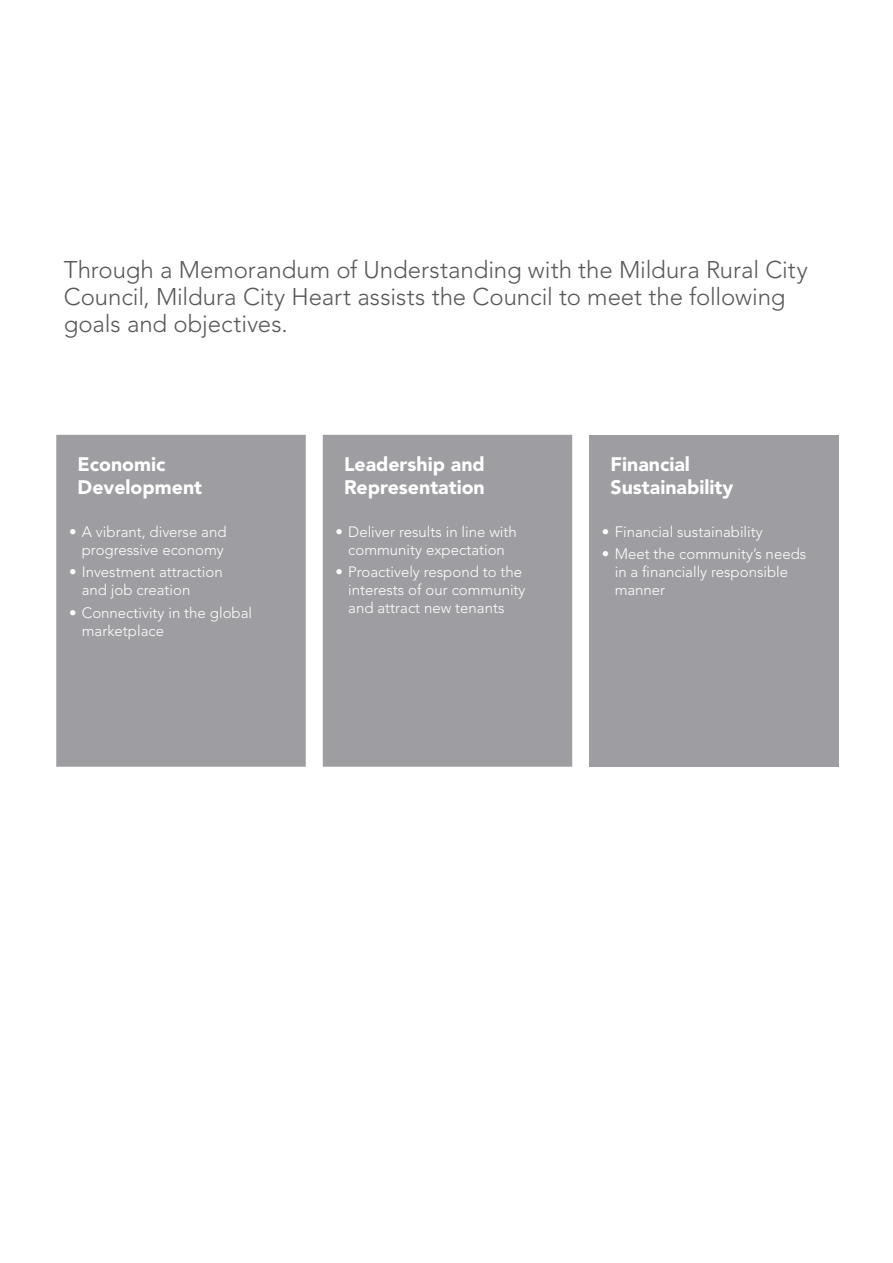
<style>
.page{position:relative;width:893px;height:1263px;background:#fff}
.page>*{position:absolute;margin:0;border:0;box-sizing:border-box;transform-origin:0 0}
.t1{font:300 24px/27px "Avenir LT Std";letter-spacing:-.005em;color:#58595b}
.t2{font:900 19.5px/23.4px "Avenir LT Std";color:#fff}
.t3{font:300 15px/18px "Avenir LT Std";color:#fff}
</style>
<div class="page">
<div style="left:323px;top:435px;width:249px;height:332px;background:#9e9ea2"></div>
<div style="left:56px;top:435px;width:250px;height:332px;background:#9e9ea2"></div>
<div style="left:589px;top:435px;width:250px;height:332px;background:#9e9ea2"></div>
<h1 class="t1" style="left:64px;top:256px;width:745px">Through a Memorandum of Understanding with the Mildura Rural City<br>Council, Mildura City Heart assists the Council to meet the following goals and objectives.</h1>
<h2 class="t2" style="left:78px;top:452px;width:126px">Economic<br>Development</h2>
<h2 class="t2" style="left:610px;top:452px;width:124px">Financial<br>Sustainability</h2>
<p class="t3" style="left:69px;top:523px;width:159px;text-align:right">• A vibrant, diverse and progressive economy</p>
<p class="t3" style="left:82px;top:563px;width:142px;text-indent:-13px">• Investment attraction and job creation</p>
<p class="t3" style="left:82px;top:603px;width:172px;text-indent:-13px">• Connectivity in the global marketplace</p>
<h2 class="t2" style="left:344px;top:452px;width:142px">Leadership and<br>Representation</h2>
<p class="t3" style="left:335px;top:523px;width:183px;text-align:center">• Deliver results in line with community expectation</p>
<p class="t3" style="left:348px;top:563px;width:179px;text-indent:-13px">• Proactively respond to the interests of our community and attract new tenants</p>
<p class="t3" style="left:602px;top:523px;width:162px">• Financial sustainability</p>
<p class="t3" style="left:615px;top:545px;width:193px;text-indent:-13px">• Meet the community’s needs in a financially responsible manner</p>
</div>
